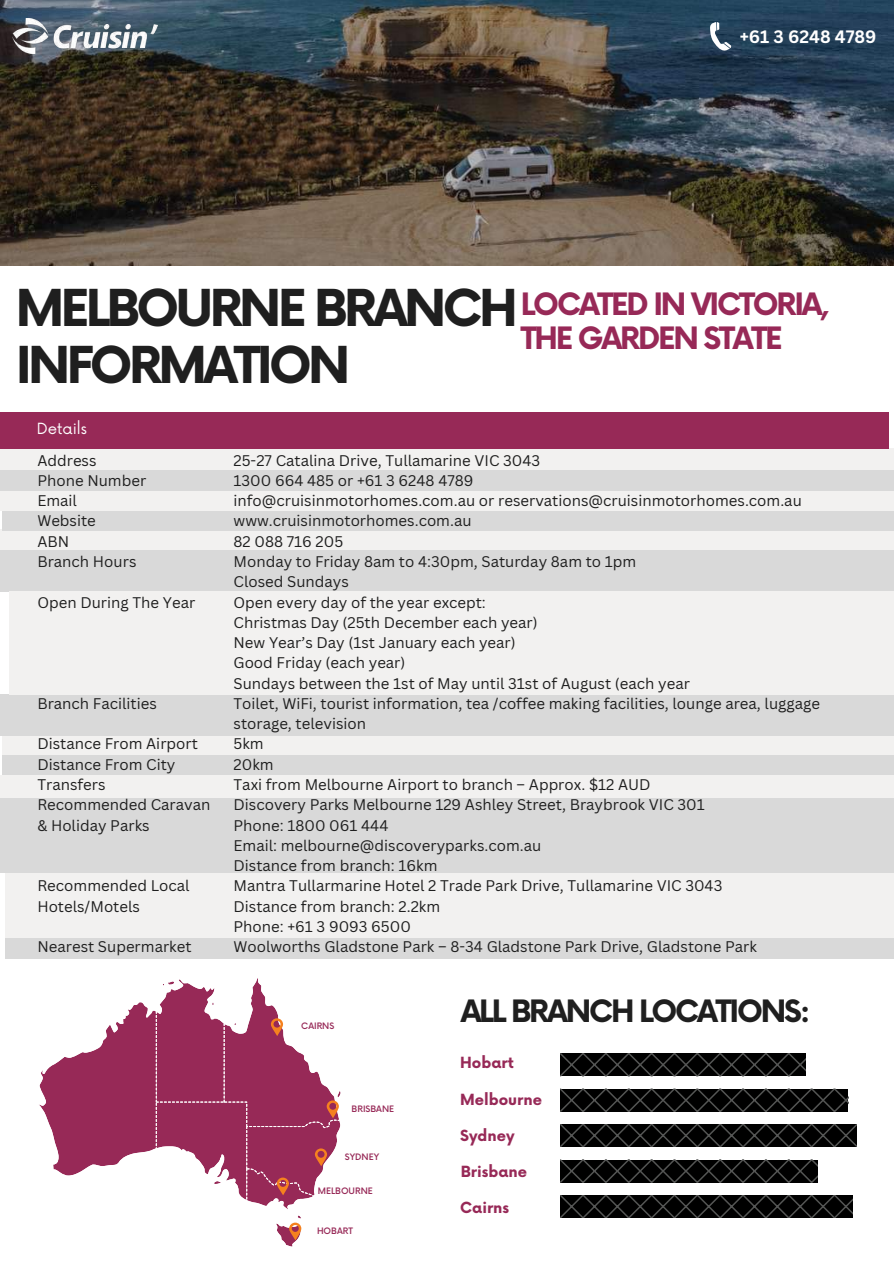
<style>
.page{position:relative;width:894px;height:1264px;background:#fff}
.page>*{position:absolute;margin:0;border:0;box-sizing:border-box;transform-origin:0 0}
.t1{font:700 49.5px/57.4px "Now";letter-spacing:-.075em;color:#1f1f1f}
.t2{font:700 30px/33.8px "Now";letter-spacing:-.075em;color:#972957}
.t3{font:700 30px "Now";letter-spacing:-.075em;color:#1f1f1f}
.t4{font:700 17.55px "Canva Sans";color:#fff}
.t5{font:15px/20.2px "Canva Sans";color:#1f1f1f}
.t6{font:700 15px "Now";color:#972957}
.t7{font:15px "Now";color:#fff}
.t8{font:500 8.7px "Now";color:#972957}
</style>
<div class="page">
<img style="left:0;top:0;width:893px;height:266px">
<img style="left:12px;top:19px;width:146px;height:35px">
<svg style="left:709px;top:22px;width:22px;height:29px"></svg>
<div style="left:0;top:550px;width:893px;height:41px;background:#d9d9d9"></div>
<div style="left:0;top:530px;width:893px;height:20px;background:#f2f1f0"></div>
<div style="left:2px;top:510px;width:891px;height:20px;background:#d9d9d9"></div>
<div style="left:0;top:490px;width:893px;height:20px;background:#f2f1f0"></div>
<div style="left:0;top:470px;width:893px;height:20px;background:#d9d9d9"></div>
<div style="left:0;top:448px;width:893px;height:22px;background:#f2f1f0"></div>
<div style="left:0;top:797px;width:893px;height:76px;background:#d9d9d9"></div>
<div style="left:2px;top:735px;width:891px;height:20px;background:#f2f1f0"></div>
<div style="left:2px;top:755px;width:891px;height:20px;background:#d9d9d9"></div>
<div style="left:0;top:775px;width:893px;height:22px;background:#f2f1f0"></div>
<div style="left:0;top:694px;width:893px;height:41px;background:#d9d9d9"></div>
<div style="left:9px;top:590px;width:884px;height:104px;background:#f2f1f0"></div>
<div style="left:5px;top:873px;width:888px;height:65px;background:#f2f1f0"></div>
<div style="left:5px;top:937px;width:888px;height:21px;background:#d9d9d9"></div>
<div style="left:0;top:412px;width:888px;height:36px;background:#972957"></div>
<svg style="left:39px;top:978px;width:302px;height:269px"></svg>
<svg style="left:289px;top:1222px;width:12px;height:18px"></svg>
<svg style="left:277px;top:1177px;width:12px;height:18px"></svg>
<svg style="left:315px;top:1148px;width:12px;height:18px"></svg>
<svg style="left:326px;top:1100px;width:13px;height:18px"></svg>
<svg style="left:271px;top:1018px;width:12px;height:18px"></svg>
<svg style="left:560px;top:1053px;width:245px;height:23px"></svg>
<svg style="left:560px;top:1088px;width:287px;height:23px"></svg>
<svg style="left:560px;top:1124px;width:296px;height:22px"></svg>
<svg style="left:560px;top:1159px;width:257px;height:23px"></svg>
<svg style="left:560px;top:1195px;width:292px;height:22px"></svg>
<p class="t4" style="left:739px;top:27px;width:138px">+61 3 6248 4789</p>
<h1 class="t1" style="left:16px;top:278px;width:503px">MELBOURNE BRANCH<br>INFORMATION</h1>
<h2 class="t2" style="left:520px;top:286px;width:310px">LOCATED IN VICTORIA,<br>THE GARDEN STATE</h2>
<p class="t7" style="left:37px;top:417px;width:52px">Details</p>
<p class="t5" style="left:37px;top:450px;width:110px">Address<br>Phone Number<br>Email<br>Website<br>ABN<br>Branch Hours</p>
<p class="t5" style="left:37px;top:592px;width:159px">Open During The Year</p>
<p class="t5" style="left:37px;top:693px;width:121px">Branch Facilities</p>
<p class="t5" style="left:37px;top:734px;width:174px">Distance From Airport<br>Distance From City<br>Transfers<br>Recommended Caravan &amp; Holiday Parks</p>
<p class="t5" style="left:37px;top:875px;width:154px">Recommended Local<br>Hotels/Motels</p>
<p class="t5" style="left:37px;top:936px;width:156px">Nearest Supermarket</p>
<p class="t5" style="left:233px;top:450px;width:588px">25-27 Catalina Drive, Tullamarine VIC 3043<br>1300 664 485 or +61 3 6248 4789<br>info@cruisinmotorhomes.com.au or reservations@cruisinmotorhomes.com.au www.cruisinmotorhomes.com.au<br>82 088 716 205<br>Monday to Friday 8am to 4:30pm, Saturday 8am to 1pm<br>Closed Sundays<br>Open every day of the year except:<br>Christmas Day (25th December each year)<br>New Year’s Day (1st January each year)<br>Good Friday (each year)<br>Sundays between the 1st of May until 31st of August (each year<br>Toilet, WiFi, tourist information, tea /coffee making facilities, lounge area, luggage storage, television<br>5km<br>20km<br>Taxi from Melbourne Airport to branch – Approx. $12 AUD<br>Discovery Parks Melbourne 129 Ashley Street, Braybrook VIC 301<br>Phone: 1800 061 444<br>Email: melbourne@discoveryparks.com.au<br>Distance from branch: 16km<br>Mantra Tullarmarine Hotel 2 Trade Park Drive, Tullamarine VIC 3043<br>Distance from branch: 2.2km<br>Phone: +61 3 9093 6500<br>Woolworths Gladstone Park – 8-34 Gladstone Park Drive, Gladstone Park</p>
<p class="t8" style="left:301px;top:1019px;width:34px">CAIRNS</p>
<p class="t8" style="left:351px;top:1101px;width:44px">BRISBANE</p>
<p class="t8" style="left:345px;top:1149px;width:36px">SYDNEY</p>
<p class="t8" style="left:318px;top:1183px;width:57px">MELBOURNE</p>
<p class="t8" style="left:317px;top:1223px;width:37px">HOBART</p>
<h2 class="t3" style="left:460px;top:988px;width:351px">ALL BRANCH LOCATIONS:</h2>
<p class="t6" style="left:460px;top:1051px;width:55px">Hobart</p>
<p class="t6" style="left:460px;top:1087px;width:83px">Melbourne</p>
<p class="t6" style="left:460px;top:1124px;width:56px">Sydney</p>
<p class="t6" style="left:460px;top:1160px;width:68px">Brisbane</p>
<p class="t6" style="left:460px;top:1196px;width:50px">Cairns</p>
</div>
